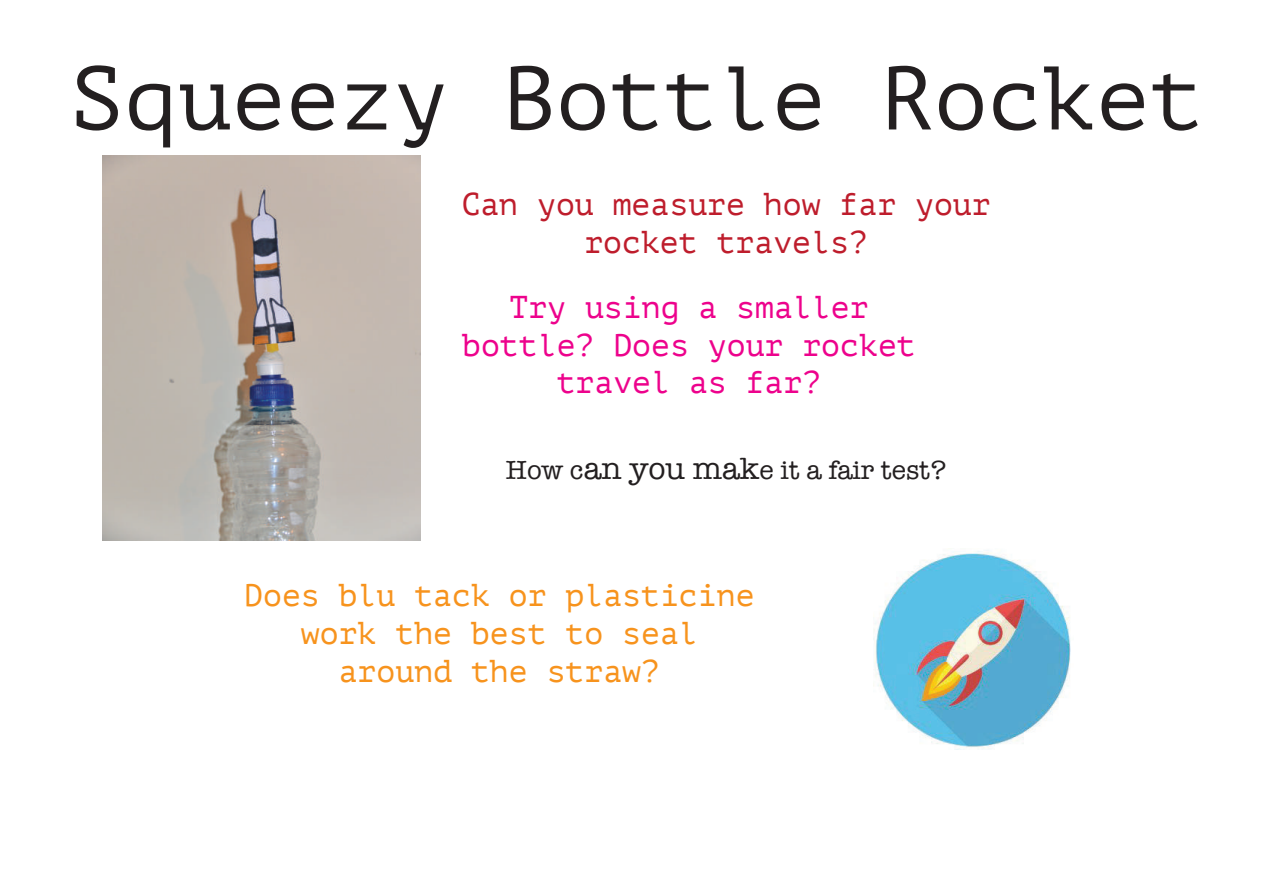
<style>
.page{position:relative;width:1263px;height:893px;background:#fff}
.page>*{position:absolute;margin:0;border:0;box-sizing:border-box;transform-origin:0 0}
.t1{font:90px "PT Mono";color:#231f20}
.t2{font:31.5px/37.8px "PT Mono";color:#f7931d;text-align:center}
.t3{font:31.5px/37.8px "PT Mono";color:#ed028c;text-align:center}
.t4{font:31.5px/37.8px "PT Mono";color:#be1d2c;text-align:center}
.t5{font:27px "American Typewriter";color:#231f20}
.s1{font-size:31.5px}
</style>
<div class="page">
<img style="left:102px;top:155px;width:319px;height:385px">
<img style="left:874px;top:550px;width:197px;height:200px">
<h1 class="t1" style="left:70px;top:47px;width:1136px">Squeezy Bottle Rocket</h1>
<p class="t4" style="left:461px;top:186px;width:531px">Can you measure how far your rocket travels?</p>
<p class="t3" style="left:462px;top:288px;width:455px">Try using a smaller bottle? Does your rocket travel as far?</p>
<p class="t5" style="left:506px;top:449px;width:442px">How c<span class="s1">an you mak</span>e it a fair test?</p>
<p class="t2" style="left:244px;top:577px;width:512px">Does blu tack or plasticine work the best to seal around the straw?</p>
</div>
